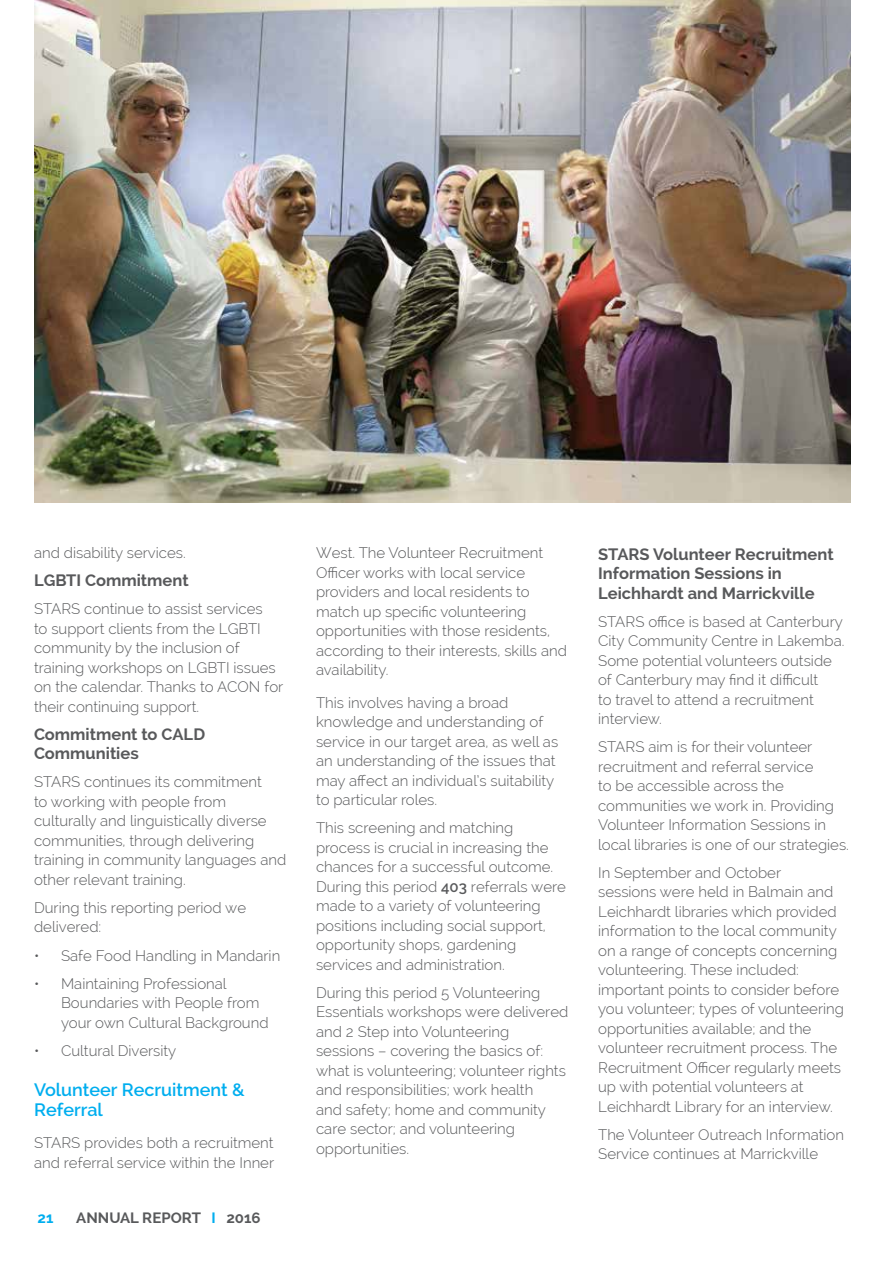
<style>
.page{position:relative;width:893px;height:1263px;background:#fff}
.page>*{position:absolute;margin:0;border:0;box-sizing:border-box;transform-origin:0 0}
.t1{font:600 18px/19.5px "Raleway";color:#00aeef}
.t2{font:700 16.5px/19.5px "Raleway";color:#58595b}
.t3{font:300 15px/19.5px "Raleway";color:#58595b}
.t4{font:700 15px "Raleway";color:#58595b}
.t5{font:700 15px "Raleway";color:#00aeef}
.s1{color:#00aeef}
.s2{font-weight:600}
</style>
<div class="page">
<img style="left:34px;top:0;width:816px;height:502px">
<p class="t3" style="left:34px;top:543px;width:153px">and disability services.</p>
<p class="t2" style="left:34px;top:571px;width:156px">LGBTI Commitment</p>
<p class="t3" style="left:34px;top:599px;width:251px">STARS continue to assist services<br>to support clients from the LGBTI community by the inclusion of training workshops on LGBTI issues on the calendar. Thanks to ACON for their continuing support.</p>
<p class="t2" style="left:34px;top:724px;width:173px">Commitment to CALD<br>Communities</p>
<p class="t3" style="left:34px;top:772px;width:254px">STARS continues its commitment<br>to working with people from culturally and linguistically diverse communities, through delivering training in community languages and other relevant training.</p>
<p class="t3" style="left:34px;top:898px;width:214px">During this reporting period we delivered:</p>
<p class="t3" style="left:34px;top:945px;width:248px">• Safe Food Handling in Mandarin</p>
<p class="t3" style="left:61px;top:973px;width:209px;text-indent:-27px">• Maintaining Professional<br>Boundaries with People from your own Cultural Background</p>
<p class="t3" style="left:34px;top:1040px;width:144px">• Cultural Diversity</p>
<p class="t1" style="left:34px;top:1080px;width:212px">Volunteer Recruitment &amp;<br>Referral</p>
<p class="t3" style="left:34px;top:1133px;width:242px">STARS provides both a recruitment and referral service within the Inner</p>
<p class="t5" style="left:38px;top:1209px;width:17px">21</p>
<p class="t4" style="left:76px;top:1209px;width:186px">ANNUAL REPORT <span class="s1">I</span> 2016</p>
<p class="t3" style="left:316px;top:543px;width:252px">West. The Volunteer Recruitment<br>Officer works with local service providers and local residents to match up specific volunteering opportunities with those residents, according to their interests, skills and availability.</p>
<p class="t3" style="left:316px;top:693px;width:244px">This involves having a broad knowledge and understanding of service in our target area, as well as an understanding of the issues that may affect an individual’s suitability to particular roles.</p>
<p class="t3" style="left:316px;top:818px;width:251px">This screening and matching process is crucial in increasing the chances for a successful outcome.<br>During this period <span class="s2">403</span> referrals were made to a variety of volunteering positions including social support, opportunity shops, gardening services and administration.</p>
<p class="t3" style="left:316px;top:983px;width:254px">During this period 5 Volunteering<br>Essentials workshops were delivered and 2 Step into Volunteering sessions – covering the basics of: what is volunteering; volunteer rights and responsibilities; work health<br>and safety; home and community care sector; and volunteering opportunities.</p>
<p class="t2" style="left:598px;top:544px;width:237px">STARS Volunteer Recruitment<br>Information Sessions in<br>Leichhardt and Marrickville</p>
<p class="t3" style="left:598px;top:612px;width:248px">STARS office is based at Canterbury<br>City Community Centre in Lakemba.<br>Some potential volunteers outside of Canterbury may find it difficult<br>to travel to attend a recruitment interview.</p>
<p class="t3" style="left:598px;top:737px;width:252px">STARS aim is for their volunteer recruitment and referral service<br>to be accessible across the communities we work in. Providing Volunteer Information Sessions in local libraries is one of our strategies.</p>
<p class="t3" style="left:598px;top:863px;width:247px">In September and October<br>sessions were held in Balmain and Leichhardt libraries which provided information to the local community on a range of concepts concerning volunteering. These included: important points to consider before you volunteer; types of volunteering opportunities available; and the volunteer recruitment process. The Recruitment Officer regularly meets up with potential volunteers at Leichhardt Library for an interview.</p>
<p class="t3" style="left:598px;top:1125px;width:247px">The Volunteer Outreach Information<br>Service continues at Marrickville</p>
</div>
